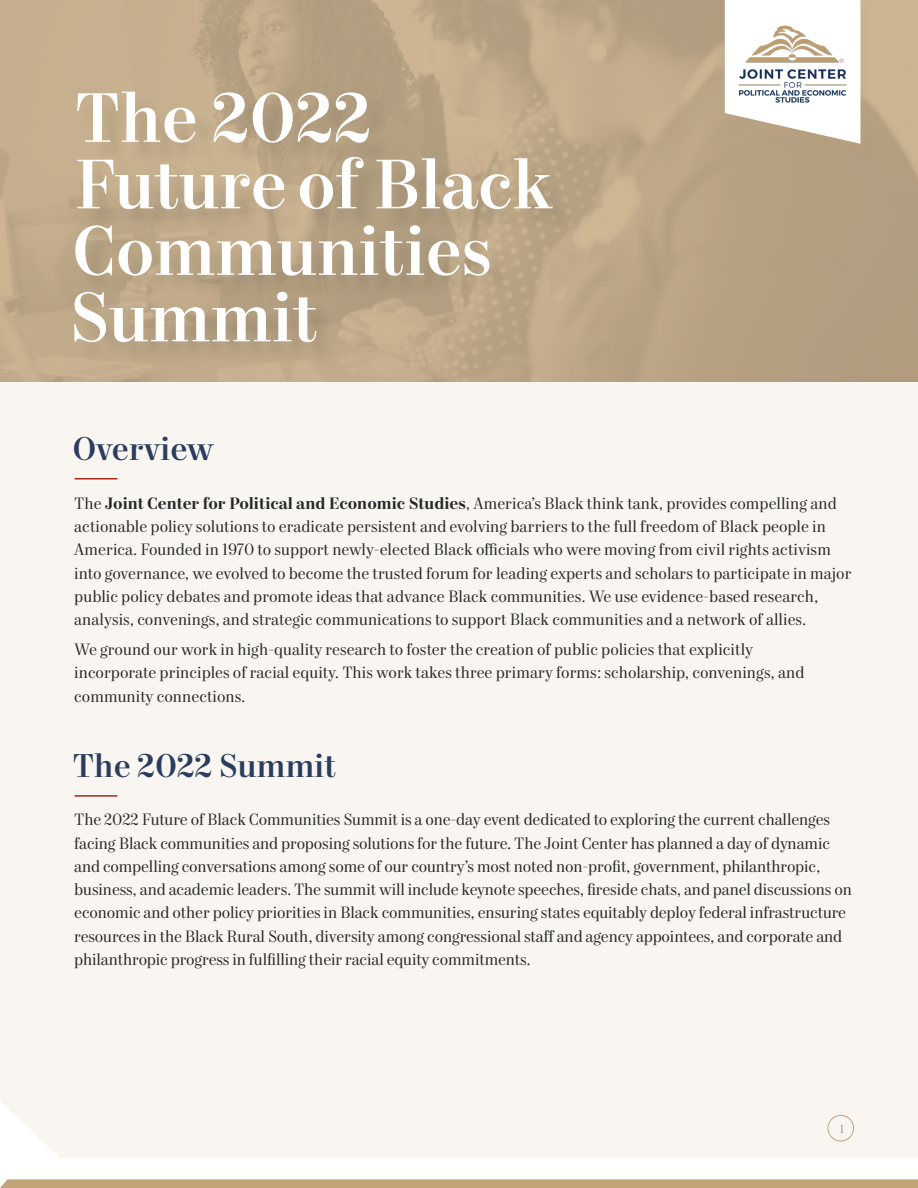
<style>
.page{position:relative;width:918px;height:1188px;background:#fff}
.page>*{position:absolute;margin:0;border:0;box-sizing:border-box;transform-origin:0 0}
.t1{font:500 70.05px/66.4px "Mort Modern 09";color:#fff}
.t2{font:500 33px "Mort Modern 09";color:#2a3d5f}
.t3{font:16.5px/23.2px "Mort Modern 08";letter-spacing:-.01em;color:#292829}
.t4{font:300 12px "Mort Modern 07";color:#838386}
.s1{font-family:"Mort Modern 10";font-weight:600}
</style>
<div class="page">
<div style="left:0;top:381px;width:918px;height:777px;background:#f9f6f1"></div>
<svg style="left:0;top:1179px;width:918px;height:9px;background:#c5a77d"></svg>
<svg style="left:0;top:0;width:918px;height:381px;background:#bca687"></svg>
<div style="left:77px;top:95px;width:499px;height:272px;background:#000;opacity:.1"></div>
<hr style="left:75px;top:478px;width:42px;height:2px;background:#ab2819">
<hr style="left:75px;top:795px;width:42px;height:2px;background:#ab2819">
<div style="left:828px;top:1115px;width:26px;height:26px;border:1px solid #c3a478;border-radius:50%"></div>
<div style="left:723px;top:0;width:149px;height:156px;background:#c3a478;opacity:.23"></div>
<svg style="left:725px;top:0;width:135px;height:144px"></svg>
<img style="left:738px;top:10px;width:109px;height:109px">
<h1 class="t1" style="left:69px;top:88px;width:485px">The 2022<br>Future of Black<br>Communities<br>Summit</h1>
<h2 class="t2" style="left:72px;top:428px;width:143px">Overview</h2>
<p class="t3" style="left:74px;top:493px;width:779px">The <span class="s1">Joint Center for Political and Economic Studies</span>, America’s Black think tank, provides compelling and actionable policy solutions to eradicate persistent and evolving barriers to the full freedom of Black people in America. Founded in 1970 to support newly-elected Black officials who were moving from civil rights activism into governance, we evolved to become the trusted forum for leading experts and scholars to participate in major public policy debates and promote ideas that advance Black communities. We use evidence-based research, analysis, convenings, and strategic communications to support Black communities and a network of allies.</p>
<p class="t3" style="left:74px;top:639px;width:732px">We ground our work in high-quality research to foster the creation of public policies that explicitly incorporate principles of racial equity. This work takes three primary forms: scholarship, convenings, and community connections.</p>
<h2 class="t2" style="left:72px;top:745px;width:265px">The 2022 Summit</h2>
<p class="t3" style="left:74px;top:809px;width:779px">The 2022 Future of Black Communities Summit is a one-day event dedicated to exploring the current challenges facing Black communities and proposing solutions for the future. The Joint Center has planned a day of dynamic and compelling conversations among some of our country’s most noted non-profit, government, philanthropic, business, and academic leaders. The summit will include keynote speeches, fireside chats, and panel discussions on economic and other policy priorities in Black communities, ensuring states equitably deploy federal infrastructure resources in the Black Rural South, diversity among congressional staff and agency appointees, and corporate and philanthropic progress in fulfilling their racial equity commitments.</p>
<p class="t4" style="left:840px;top:1122px;width:6px">1</p>
</div>
